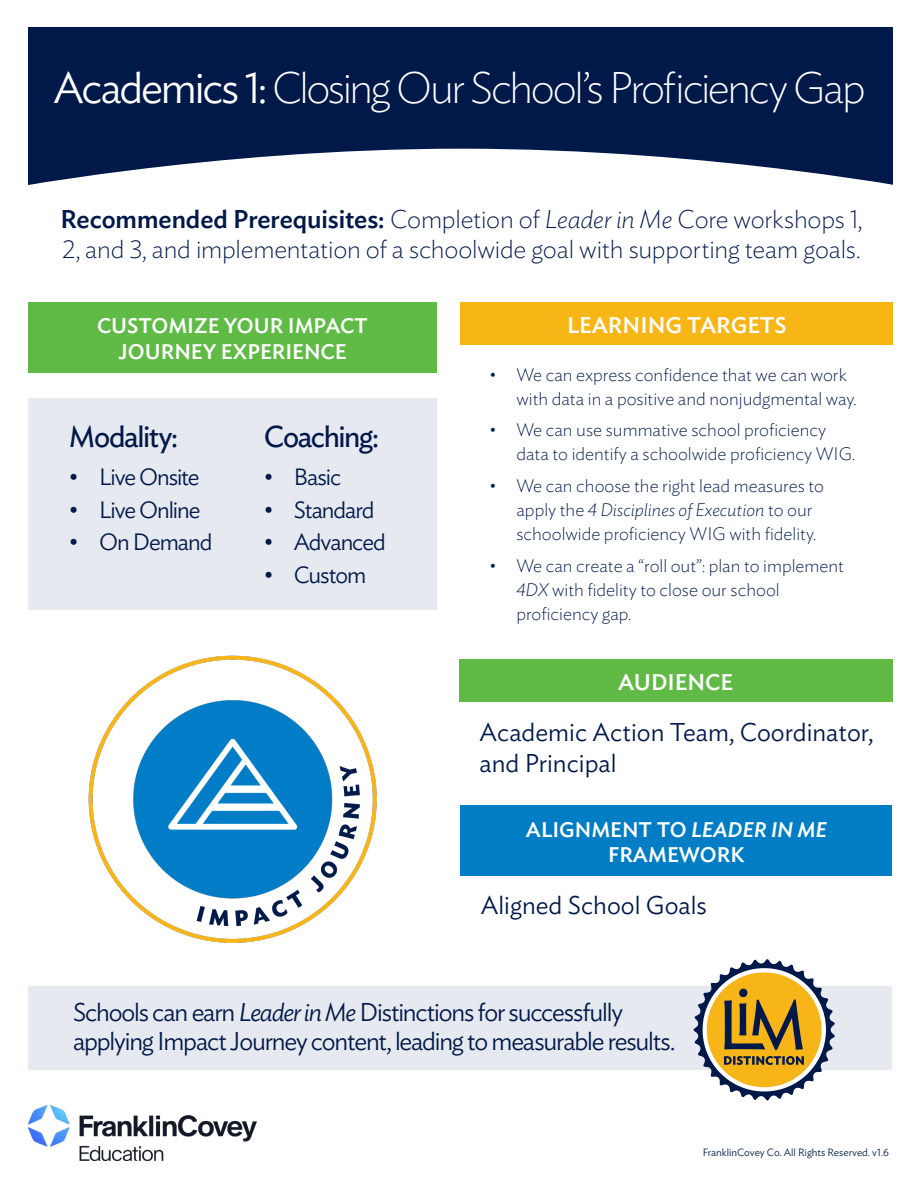
<style>
.page{position:relative;width:918px;height:1188px;background:#fff}
.page>*{position:absolute;margin:0;border:0;box-sizing:border-box;transform-origin:0 0}
.t1{font:200 43.8px "Ideal Sans";letter-spacing:-.055em;color:#fff}
.t2{font:30px "Ideal Sans";letter-spacing:-.05em;color:#001948}
.t3{font:200 25.5px/30px "Ideal Sans";letter-spacing:-.01em;color:#001948}
.t4{font:300 25.5px/29.2px "Ideal Sans";letter-spacing:-.045em;color:#001948}
.t5{font:300 25.5px/30.6px "Ideal Sans";color:#001948}
.t6{font:300 23.4px "Ideal Sans";letter-spacing:-.045em;color:#001948}
.All_Caps_Header{font:500 22.5px "Ideal Sans";color:#fff}
.All_Caps_Header-2{font:500 21px/25.2px "Ideal Sans";color:#fff;text-align:center}
.t7{font:200 18px/24px "Ideal Sans";color:#001948}
.t8{font:300 10.5px "Ideal Sans";color:#001c4a}
.s1{font-weight:300}
.s2{font-weight:500}
.s3{font-style:italic}
</style>
<div class="page">
<svg style="left:28px;top:27px;width:864px;height:158px;background:#263b63"></svg>
<div style="left:28px;top:986px;width:864px;height:84px;background:#e7e9f0"></div>
<svg style="left:694px;top:959px;width:141px;height:142px"></svg>
<div style="left:460px;top:302px;width:432px;height:43px;background:#f8b516"></div>
<div style="left:460px;top:806px;width:432px;height:70px;background:#007dc4"></div>
<div style="left:459px;top:659px;width:433px;height:43px;background:#61ba45"></div>
<img style="left:28px;top:1105px;width:228px;height:56px">
<div style="left:28px;top:302px;width:409px;height:71px;background:#60bb46"></div>
<div style="left:28px;top:398px;width:409px;height:211px;background:#e7e9f0"></div>
<img style="left:88px;top:655px;width:289px;height:288px">
<p class="t1" style="left:54px;top:54px;width:814px"><span class="s1">Academics 1:</span> Closing Our School’s Proficiency Gap</p>
<p class="t3" style="left:60px;top:202px;width:804px"><span class="s2">Recommended Prerequisites:</span> Completion of <span class="s3">Leader in Me</span> Core workshops 1,<br>2, and 3, and implementation of a schoolwide goal with supporting team goals.</p>
<p class="All_Caps_Header-2" style="left:97px;top:312px;width:272px">CUSTOMIZE YOUR IMPACT<br>JOURNEY EXPERIENCE</p>
<h1 class="t2" style="left:69px;top:414px;width:111px">Modality:</h1>
<p class="t6" style="left:69px;top:459px;width:132px">• Live Onsite</p>
<p class="t6" style="left:69px;top:492px;width:133px">• Live Online</p>
<p class="t6" style="left:69px;top:524px;width:145px">• On Demand</p>
<h1 class="t2" style="left:264px;top:414px;width:117px">Coaching:</h1>
<p class="t6" style="left:264px;top:459px;width:79px">• Basic</p>
<p class="t6" style="left:264px;top:492px;width:112px">• Standard</p>
<p class="t6" style="left:264px;top:524px;width:124px">• Advanced</p>
<p class="t6" style="left:264px;top:557px;width:104px">• Custom</p>
<p class="All_Caps_Header" style="left:567px;top:308px;width:221px">LEARNING TARGETS</p>
<p class="t7" style="left:516px;top:361px;width:342px;text-indent:-27px">• We can express confidence that we can work with data in a positive and nonjudgmental way.</p>
<p class="t7" style="left:516px;top:416px;width:340px;text-indent:-27px">• We can use summative school proficiency data to identify a schoolwide proficiency WIG.</p>
<p class="t7" style="left:516px;top:472px;width:309px;text-indent:-27px">• We can choose the right lead measures to apply the <span class="s3">4 Disciplines of Execution</span> to our schoolwide proficiency WIG with fidelity.</p>
<p class="t7" style="left:516px;top:552px;width:329px;text-indent:-27px">• We can create a “roll out”: plan to implement<br><span class="s3">4DX</span> with fidelity to close our school proficiency gap.</p>
<p class="All_Caps_Header" style="left:618px;top:665px;width:117px">AUDIENCE</p>
<p class="t5" style="left:480px;top:715px;width:395px">Academic Action Team, Coordinator, and Principal</p>
<p class="All_Caps_Header-2" style="left:526px;top:815px;width:302px">ALIGNMENT TO <span class="s3">LEADER IN ME<br></span>FRAMEWORK</p>
<p class="t5" style="left:481px;top:887px;width:228px">Aligned School Goals</p>
<p class="t4" style="left:73px;top:996px;width:604px">Schools can earn <span class="s3">Leader in Me</span> Distinctions for successfully applying Impact Journey content, leading to measurable results.</p>
<p class="t8" style="left:703px;top:1144px;width:188px">FranklinCovey Co. All Rights Reserved. v1.6</p>
</div>
